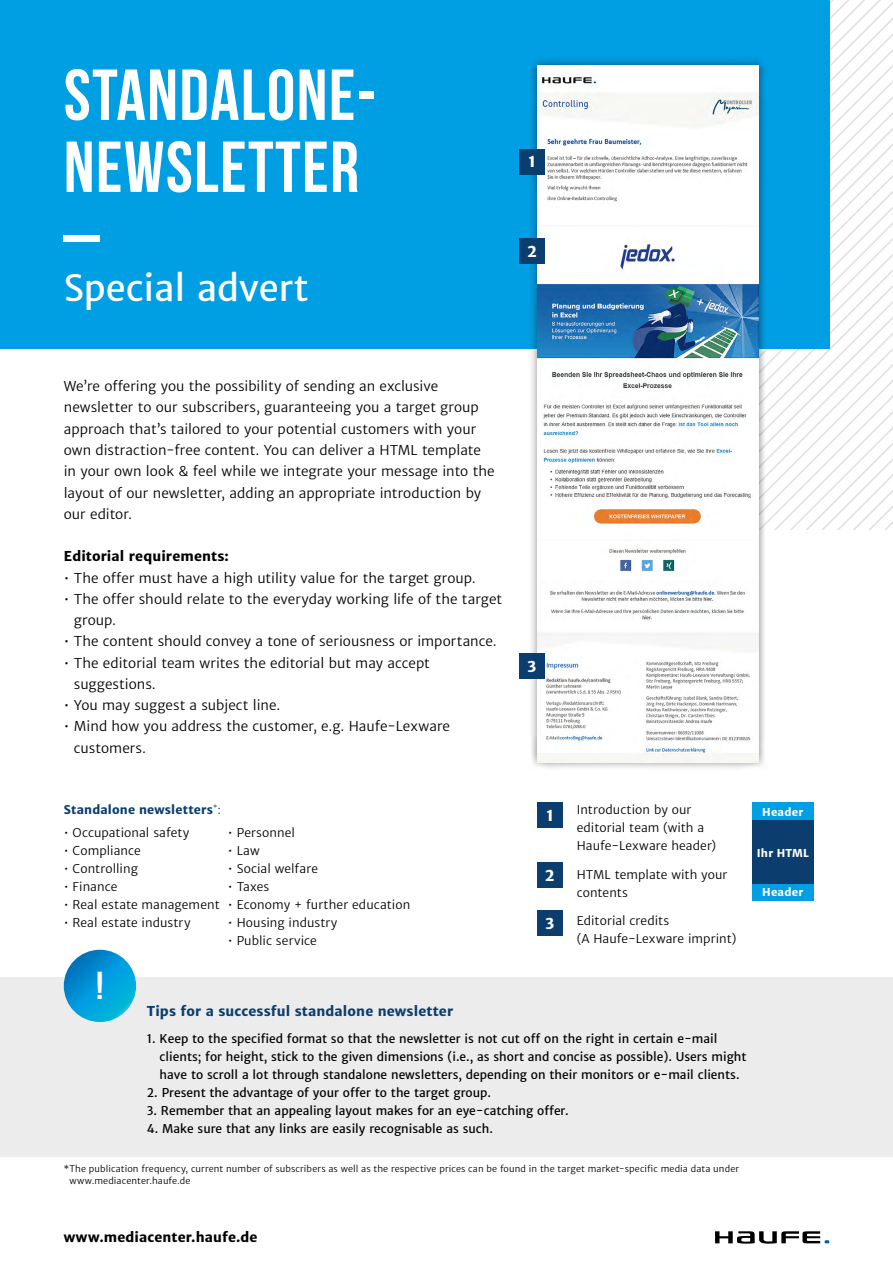
<style>
.page{position:relative;width:893px;height:1263px;background:#fff}
.page>*{position:absolute;margin:0;border:0;box-sizing:border-box;transform-origin:0 0}
.t1{font:700 72px/72px "Bebas Neue";letter-spacing:.02em;color:#fff}
.t2{font:700 39px "Bebas Neue";color:#fff}
.t3{font:36px "Haufe Merriweather Sans";color:#fff}
.t4{font:700 15px "Haufe Merriweather Sans";color:#fff}
.t5{font:13.5px/21.3px "Haufe Merriweather Sans Lt";letter-spacing:.005em;color:#000}
.t6{font:700 13.5px "Haufe Merriweather Sans";letter-spacing:.01em;color:#000}
.t7{font:700 13.5px "Haufe Merriweather Sans";letter-spacing:.01em;color:#0b3e6e}
.t8{font:12px/18px "Haufe Merriweather Sans";color:#000}
.t9{font:12px/18px "Haufe Merriweather Sans Lt";letter-spacing:.005em;color:#000}
.t10{font:700 12px "Haufe Merriweather Sans";letter-spacing:.015em;color:#0b3e6e}
.t11{font:700 10.8px "Haufe Merriweather Sans";letter-spacing:.02em;color:#fff}
.t12{font:9px/12px "Haufe Merriweather Sans Lt";letter-spacing:.015em;color:#000}
.s1{font-family:"Haufe Merriweather Sans Lt";font-weight:400}
</style>
<div class="page">
<svg style="left:715px;top:1231px;width:114px;height:13px"></svg>
<svg style="left:767px;top:0;width:126px;height:529px"></svg>
<div style="left:0;top:0;width:829px;height:349px;background:#009ee3"></div>
<div style="left:528px;top:57px;width:239px;height:714px;background:#000;opacity:.5"></div>
<img style="left:537px;top:66px;width:221px;height:696px">
<div style="left:519px;top:149px;width:26px;height:25px;background:#0b3e6e"></div>
<div style="left:519px;top:238px;width:26px;height:26px;background:#0b3e6e"></div>
<div style="left:519px;top:653px;width:26px;height:26px;background:#0b3e6e"></div>
<div style="left:0;top:977px;width:893px;height:180px;background:#ececec"></div>
<svg style="left:64px;top:950px;width:72px;height:72px;background:#0199d6"></svg>
<div style="left:537px;top:802px;width:26px;height:26px;background:#0b3e6e"></div>
<div style="left:537px;top:863px;width:26px;height:25px;background:#0b3e6e"></div>
<div style="left:537px;top:910px;width:26px;height:25px;background:#0b3e6e"></div>
<div style="left:752px;top:802px;width:61px;height:99px;background:#009ee3"></div>
<div style="left:752px;top:820px;width:61px;height:63px;background:#0b3e6e"></div>
<h1 class="t1" style="left:64px;top:58px;width:314px">STANDALONE-<br>NEWSLETTER –</h1>
<h3 class="t3" style="left:64px;top:266px;width:246px">Special advert</h3>
<p class="t4" style="left:528px;top:153px;width:9px">1</p>
<p class="t4" style="left:527px;top:242px;width:11px">2</p>
<p class="t5" style="left:64px;top:376px;width:432px">We’re offering you the possibility of sending an exclusive newsletter to our subscribers, guaranteeing you a target group approach that’s tailored to your potential customers with your own distraction-free content. You can deliver a HTML template in your own look &amp; feel while we integrate your message into the layout of our newsletter, adding an appropriate introduction by our editor.</p>
<p class="t6" style="left:64px;top:548px;width:167px">Editorial requirements:</p>
<p class="t5" style="left:64px;top:567px;width:413px">• The offer must have a high utility value for the target group.</p>
<p class="t5" style="left:74px;top:588px;width:430px;text-indent:-10px">• The offer should relate to the everyday working life of the target group.</p>
<p class="t5" style="left:64px;top:631px;width:434px">• The content should convey a tone of seriousness or importance.</p>
<p class="t5" style="left:74px;top:652px;width:357px;text-indent:-10px">• The editorial team writes the editorial but may accept suggestions.</p>
<p class="t5" style="left:64px;top:695px;width:218px">• You may suggest a subject line.</p>
<p class="t5" style="left:74px;top:716px;width:378px;text-indent:-10px">• Mind how you address the customer, e.g. Haufe-Lexware customers.</p>
<p class="t4" style="left:528px;top:657px;width:10px">3</p>
<p class="t10" style="left:64px;top:802px;width:158px">Standalone newsletters<sup>*</sup><span class="s1">:</span></p>
<p class="t9" style="left:64px;top:823px;width:127px">• Occupational safety</p>
<p class="t9" style="left:64px;top:841px;width:79px">• Compliance</p>
<p class="t9" style="left:64px;top:859px;width:76px">• Controlling</p>
<p class="t9" style="left:64px;top:877px;width:55px">• Finance</p>
<p class="t9" style="left:64px;top:895px;width:157px">• Real estate management</p>
<p class="t9" style="left:64px;top:913px;width:128px">• Real estate industry</p>
<p class="t9" style="left:228px;top:823px;width:69px">• Personnel</p>
<p class="t9" style="left:228px;top:841px;width:33px">• Law</p>
<p class="t9" style="left:228px;top:859px;width:92px">• Social welfare</p>
<p class="t9" style="left:228px;top:877px;width:43px">• Taxes</p>
<p class="t9" style="left:228px;top:895px;width:184px">• Economy + further education</p>
<p class="t9" style="left:228px;top:913px;width:111px">• Housing industry</p>
<p class="t9" style="left:228px;top:931px;width:91px">• Public service</p>
<h2 class="t2" style="left:96px;top:964px;width:9px">!</h2>
<p class="t4" style="left:546px;top:806px;width:9px">1</p>
<p class="t4" style="left:545px;top:866px;width:11px">2</p>
<p class="t4" style="left:546px;top:914px;width:10px">3</p>
<p class="t9" style="left:577px;top:801px;width:141px">Introduction by our editorial team (with a<br>Haufe-Lexware header)</p>
<p class="t9" style="left:577px;top:865px;width:152px">HTML template with your contents</p>
<p class="t9" style="left:577px;top:912px;width:161px">Editorial credits<br>(A Haufe-Lexware imprint)</p>
<p class="t7" style="left:147px;top:1003px;width:308px">Tips for a successful standalone newsletter</p>
<p class="t8" style="left:160px;top:1030px;width:588px;text-indent:-13px">1. Keep to the specified format so that the newsletter is not cut off on the right in certain e-mail clients; for height, stick to the given dimensions (i.e., as short and concise as possible). Users might have to scroll a lot through standalone newsletters, depending on their monitors or e-mail clients.</p>
<p class="t8" style="left:147px;top:1084px;width:346px">2. Present the advantage of your offer to the target group.</p>
<p class="t8" style="left:147px;top:1102px;width:423px">3. Remember that an appealing layout makes for an eye-catching offer.</p>
<p class="t8" style="left:147px;top:1120px;width:348px">4. Make sure that any links are easily recognisable as such.</p>
<p class="t12" style="left:69px;top:1163px;width:671px;text-indent:-6px">*The publication frequency, current number of subscribers as well as the respective prices can be found in the target market-specific media data under www.mediacenter.haufe.de</p>
<p class="t11" style="left:762px;top:805px;width:43px">Header</p>
<p class="t11" style="left:757px;top:846px;width:54px">Ihr HTML</p>
<p class="t11" style="left:762px;top:886px;width:43px">Header</p>
<p class="t6" style="left:64px;top:1228px;width:195px">www.mediacenter.haufe.de</p>
</div>
